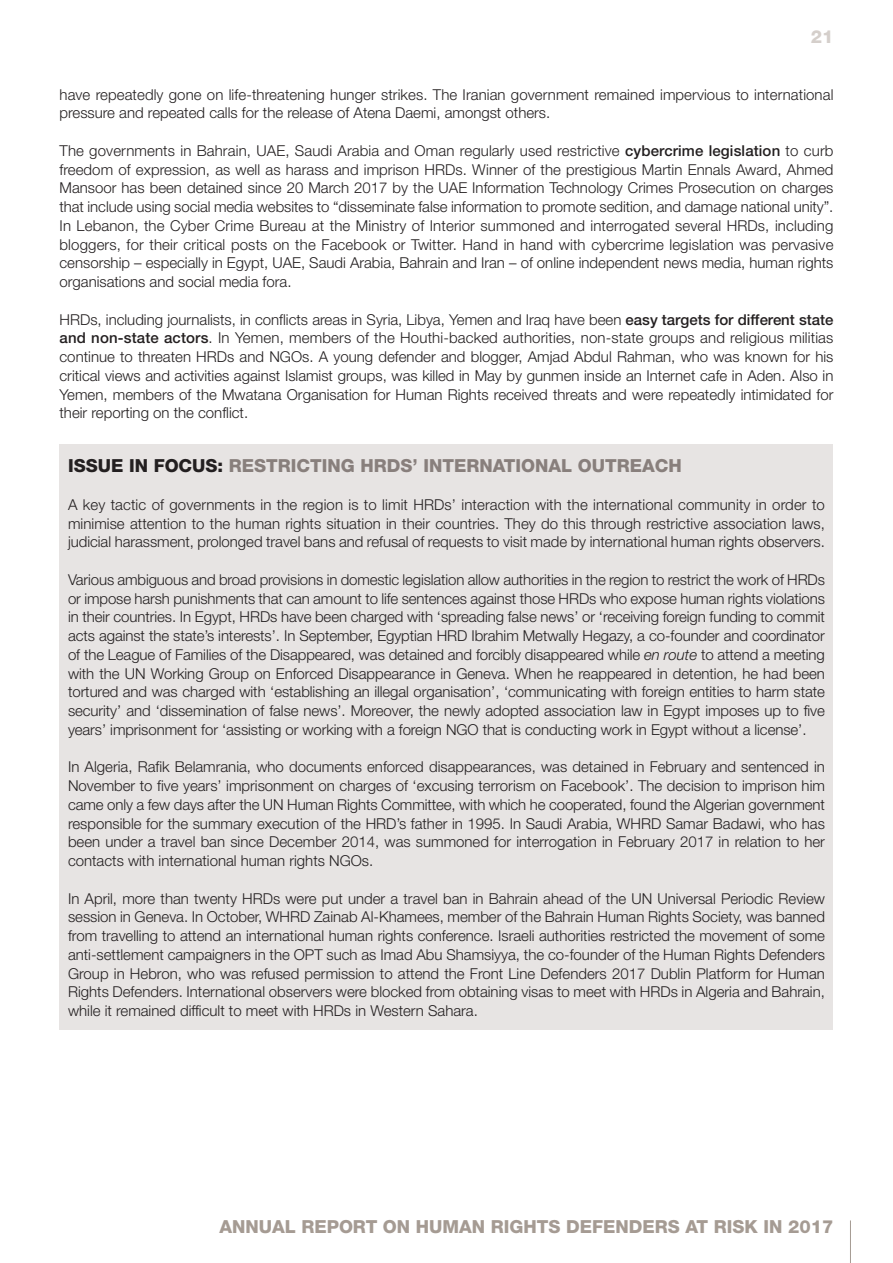
<style>
.page{position:relative;width:893px;height:1263px;background:#fff}
.page>*{position:absolute;margin:0;border:0;box-sizing:border-box;transform-origin:0 0}
.t1{font:800 18px "Helvetica Neue";color:#887f7c}
.t2{font:800 18px "Helvetica Neue";color:#a59b93}
.t3{font:800 18px "Helvetica Neue";color:#d5cfcb}
.t4{font:300 15px/18.8px "Helvetica Neue";color:#231f20;text-align:justify}
.s1{font-weight:500}
.s2{color:#231f20}
.s3{font-style:italic}
</style>
<div class="page">
<div style="left:60px;top:444px;width:773px;height:586px;background:#e7e4e3"></div>
<hr style="left:850px;top:1220px;width:1px;height:43px;background:#a59b93">
<p class="t3" style="left:811px;top:30px;width:24px">21</p>
<p class="t4" style="left:60px;top:85px;width:775px">have repeatedly gone on life-threatening hunger strikes. The Iranian government remained impervious to international pressure and repeated calls for the release of Atena Daemi, amongst others.</p>
<p class="t4" style="left:60px;top:141px;width:775px">The governments in Bahrain, UAE, Saudi Arabia and Oman regularly used restrictive <span class="s1">cybercrime legislation</span> to curb freedom of expression, as well as harass and imprison HRDs. Winner of the prestigious Martin Ennals Award, Ahmed Mansoor has been detained since 20 March 2017 by the UAE Information Technology Crimes Prosecution on charges that include using social media websites to “disseminate false information to promote sedition, and damage national unity”.<br>In Lebanon, the Cyber Crime Bureau at the Ministry of Interior summoned and interrogated several HRDs, including bloggers, for their critical posts on the Facebook or Twitter. Hand in hand with cybercrime legislation was pervasive censorship – especially in Egypt, UAE, Saudi Arabia, Bahrain and Iran – of online independent news media, human rights organisations and social media fora.</p>
<p class="t4" style="left:60px;top:310px;width:775px">HRDs, including journalists, in conflicts areas in Syria, Libya, Yemen and Iraq have been <span class="s1">easy targets for different state and non-state actors</span>. In Yemen, members of the Houthi-backed authorities, non-state groups and religious militias continue to threaten HRDs and NGOs. A young defender and blogger, Amjad Abdul Rahman, who was known for his critical views and activities against Islamist groups, was killed in May by gunmen inside an Internet cafe in Aden. Also in Yemen, members of the Mwatana Organisation for Human Rights received threats and were repeatedly intimidated for their reporting on the conflict.</p>
<p class="t1" style="left:68px;top:459px;width:615px"><span class="s2">ISSUE IN FOCUS:</span> RESTRICTING HRDS’ INTERNATIONAL OUTREACH</p>
<p class="t4" style="left:68px;top:495px;width:758px">A key tactic of governments in the region is to limit HRDs’ interaction with the international community in order to minimise attention to the human rights situation in their countries. They do this through restrictive association laws, judicial harassment, prolonged travel bans and refusal of requests to visit made by international human rights observers.</p>
<p class="t4" style="left:68px;top:570px;width:758px">Various ambiguous and broad provisions in domestic legislation allow authorities in the region to restrict the work of HRDs or impose harsh punishments that can amount to life sentences against those HRDs who expose human rights violations in their countries. In Egypt, HRDs have been charged with ‘spreading false news’ or ‘receiving foreign funding to commit acts against the state’s interests’. In September, Egyptian HRD Ibrahim Metwally Hegazy, a co-founder and coordinator of the League of Families of the Disappeared, was detained and forcibly disappeared while <span class="s3">en route</span> to attend a meeting with the UN Working Group on Enforced Disappearance in Geneva. When he reappeared in detention, he had been tortured and was charged with ‘establishing an illegal organisation’, ‘communicating with foreign entities to harm state security’ and ‘dissemination of false news’. Moreover, the newly adopted association law in Egypt imposes up to five years’ imprisonment for ‘assisting or working with a foreign NGO that is conducting work in Egypt without a license’.</p>
<p class="t4" style="left:68px;top:757px;width:758px">In Algeria, Rafik Belamrania, who documents enforced disappearances, was detained in February and sentenced in November to five years’ imprisonment on charges of ‘excusing terrorism on Facebook’. The decision to imprison him came only a few days after the UN Human Rights Committee, with which he cooperated, found the Algerian government responsible for the summary execution of the HRD’s father in 1995. In Saudi Arabia, WHRD Samar Badawi, who has been under a travel ban since December 2014, was summoned for interrogation in February 2017 in relation to her contacts with international human rights NGOs.</p>
<p class="t4" style="left:68px;top:889px;width:758px">In April, more than twenty HRDs were put under a travel ban in Bahrain ahead of the UN Universal Periodic Review session in Geneva. In October, WHRD Zainab Al-Khamees, member of the Bahrain Human Rights Society, was banned from travelling to attend an international human rights conference. Israeli authorities restricted the movement of some anti-settlement campaigners in the OPT such as Imad Abu Shamsiyya, the co-founder of the Human Rights Defenders Group in Hebron, who was refused permission to attend the Front Line Defenders 2017 Dublin Platform for Human Rights Defenders. International observers were blocked from obtaining visas to meet with HRDs in Algeria and Bahrain, while it remained difficult to meet with HRDs in Western Sahara.</p>
<p class="t2" style="left:219px;top:1220px;width:615px">ANNUAL REPORT ON HUMAN RIGHTS DEFENDERS AT RISK IN 2017</p>
</div>
